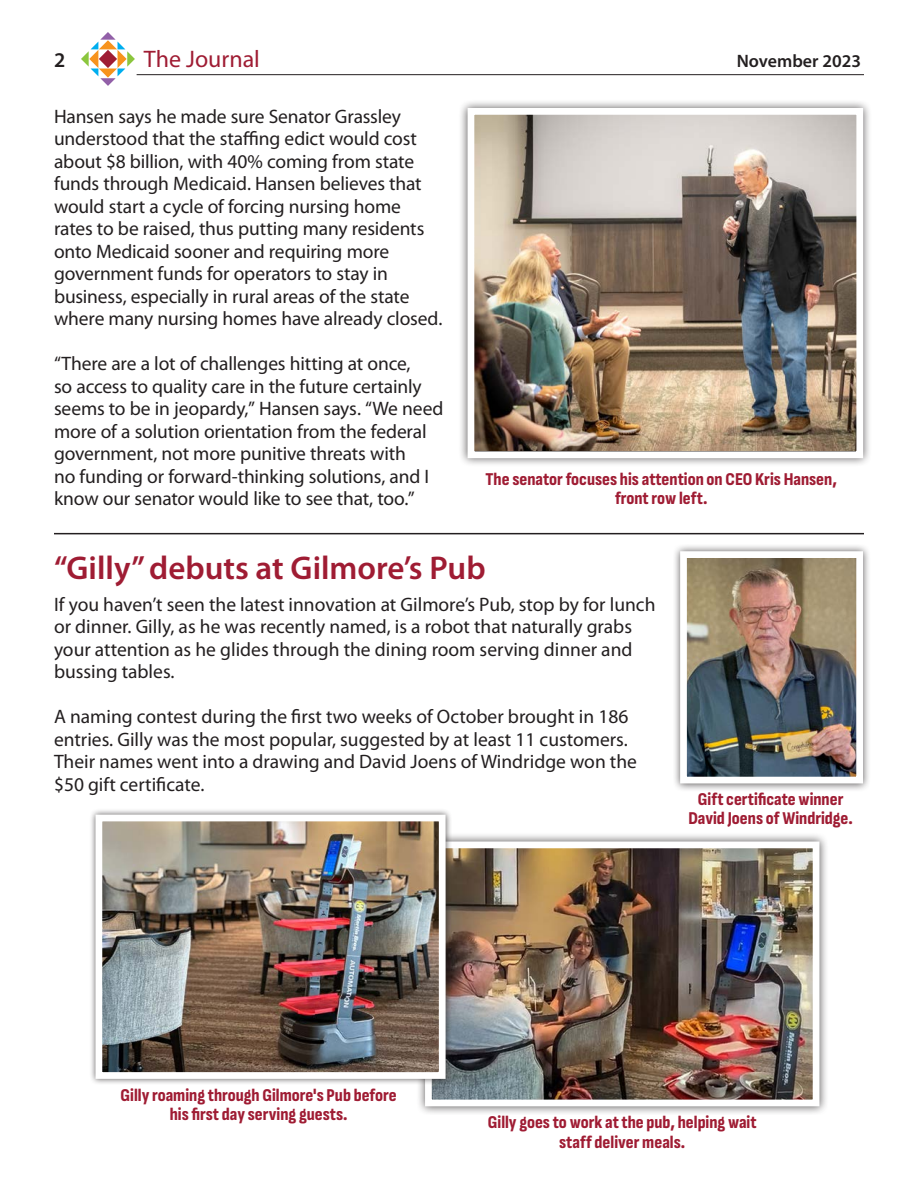
<style>
.page{position:relative;width:918px;height:1188px;background:#fff}
.page>*{position:absolute;margin:0;border:0;box-sizing:border-box;transform-origin:0 0}
.t1{font:600 33px "Myriad Pro";color:#9f1c33}
.t2{font:24px "Myriad Pro";color:#9f1c33}
.t3{font:600 21px "Myriad Pro";color:#231f20}
.t4{font:19.5px/22.5px "Myriad Pro";letter-spacing:-.005em;color:#231f20}
.t5{font:18px/19.5px "Sofia Sans Condensed";color:#9f1c33;text-align:center}
.t6{font:600 18px "Myriad Pro";color:#231f20}
</style>
<div class="page">
<svg style="left:81px;top:32px;width:54px;height:54px"></svg>
<hr style="left:137px;top:74px;width:727px;height:1px;background:#231f20">
<hr style="left:54px;top:533px;width:810px;height:1px;background:#231f20">
<div style="left:458px;top:99px;width:414px;height:368px;background:#231f20;opacity:.75"></div>
<img style="left:476px;top:116px;width:379px;height:334px">
<div style="left:468px;top:108px;width:395px;height:350px;border:7px solid #fff"></div>
<div style="left:672px;top:543px;width:199px;height:249px;background:#231f20;opacity:.75"></div>
<img style="left:688px;top:559px;width:167px;height:216px">
<div style="left:680px;top:551px;width:183px;height:232px;border:7px solid #fff"></div>
<div style="left:416px;top:832px;width:412px;height:283px;background:#231f20;opacity:.75"></div>
<img style="left:433px;top:850px;width:378px;height:248px">
<div style="left:425px;top:842px;width:394px;height:264px;border:7px solid #fff"></div>
<div style="left:89px;top:808px;width:363px;height:277px;background:#231f20;opacity:.75"></div>
<img style="left:104px;top:823px;width:334px;height:248px">
<div style="left:96px;top:815px;width:350px;height:264px;border:7px solid #fff"></div>
<p class="t3" style="left:54px;top:46px;width:13px">2</p>
<p class="t2" style="left:144px;top:44px;width:117px">The Journal</p>
<p class="t6" style="left:737px;top:49px;width:126px">November 2023</p>
<p class="t4" style="left:54px;top:105px;width:390px">Hansen says he made sure Senator Grassley understood that the staffing edict would cost about $8 billion, with 40% coming from state funds through Medicaid. Hansen believes that would start a cycle of forcing nursing home rates to be raised, thus putting many residents onto Medicaid sooner and requiring more government funds for operators to stay in business, especially in rural areas of the state where many nursing homes have already closed.</p>
<p class="t4" style="left:54px;top:352px;width:391px">“There are a lot of challenges hitting at once,<br>so access to quality care in the future certainly seems to be in jeopardy,” Hansen says. “We need more of a solution orientation from the federal government, not more punitive threats with<br>no funding or forward-thinking solutions, and I know our senator would like to see that, too.”</p>
<p class="t5" style="left:486px;top:469px;width:353px">The senator focuses his attention on CEO Kris Hansen, front row left.</p>
<p class="t1" style="left:54px;top:547px;width:433px">“Gilly” debuts at Gilmore’s Pub</p>
<p class="t4" style="left:54px;top:593px;width:603px">If you haven’t seen the latest innovation at Gilmore’s Pub, stop by for lunch or dinner. Gilly, as he was recently named, is a robot that naturally grabs your attention as he glides through the dining room serving dinner and bussing tables.</p>
<p class="t4" style="left:54px;top:705px;width:585px">A naming contest during the first two weeks of October brought in 186 entries. Gilly was the most popular, suggested by at least 11 customers.<br>Their names went into a drawing and David Joens of Windridge won the $50 gift certificate.</p>
<p class="t5" style="left:688px;top:789px;width:166px">Gift certificate winner<br>David Joens of Windridge.</p>
<p class="t5" style="left:121px;top:1085px;width:278px">Gilly roaming through Gilmore's Pub before his first day serving guests.</p>
<p class="t5" style="left:488px;top:1113px;width:270px">Gilly goes to work at the pub, helping wait staff deliver meals.</p>
</div>
